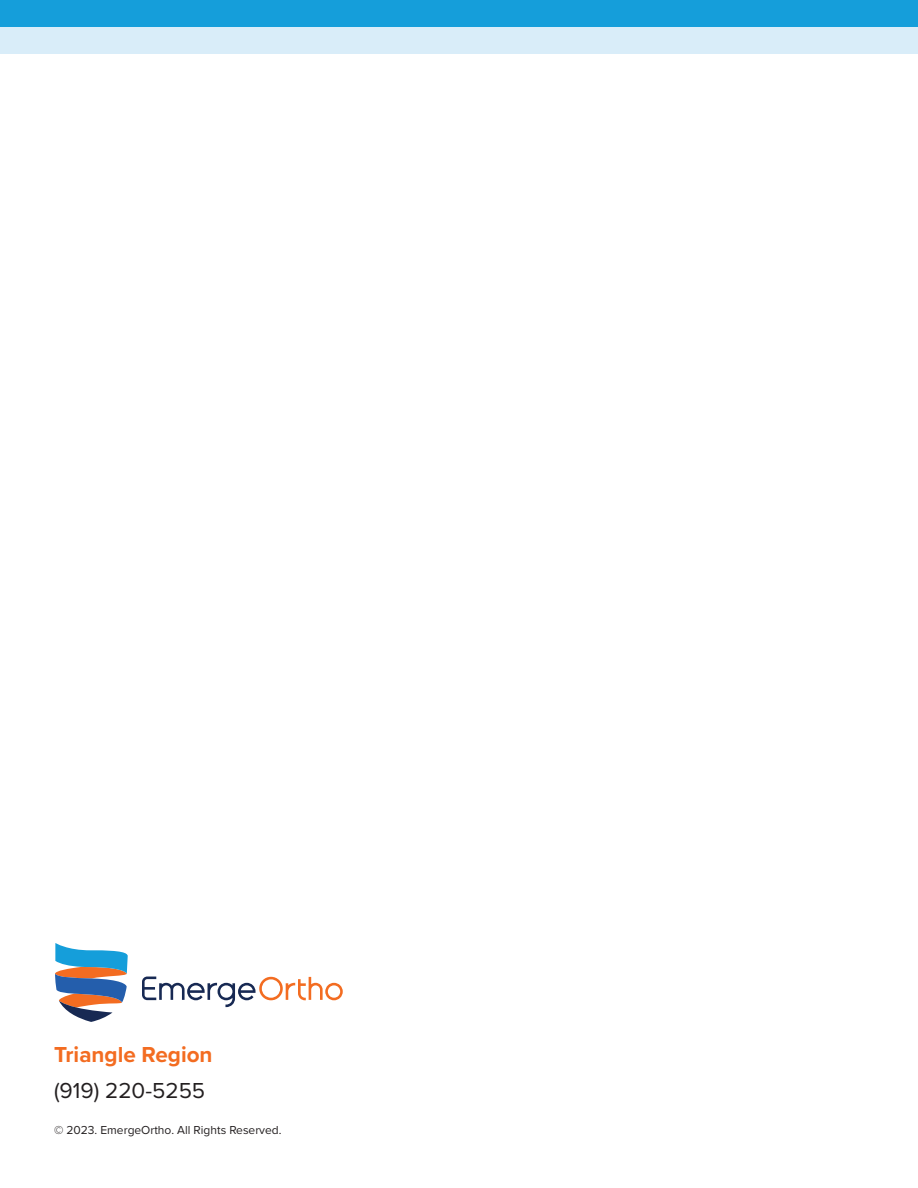
<style>
.page{position:relative;width:918px;height:1188px;background:#fff}
.page>*{position:absolute;margin:0;border:0;box-sizing:border-box;transform-origin:0 0}
.t1{font:700 22.5px "Proxima Nova";color:#f36c21}
.t2{font:22.5px "Proxima Nova";color:#231f20}
.t3{font:12px "Proxima Nova";color:#231f20}
</style>
<div class="page">
<svg style="left:55px;top:943px;width:73px;height:79px"></svg>
<svg style="left:142px;top:977px;width:201px;height:30px"></svg>
<div style="left:0;top:0;width:918px;height:27px;background:#159eda"></div>
<div style="left:0;top:27px;width:918px;height:27px;background:#d9edf9"></div>
<p class="t1" style="left:54px;top:1037px;width:160px">Triangle Region</p>
<p class="t2" style="left:54px;top:1074px;width:153px">(919) 220-5255</p>
<p class="t3" style="left:54px;top:1121px;width:229px">© 2023. EmergeOrtho. All Rights Reserved.</p>
</div>
